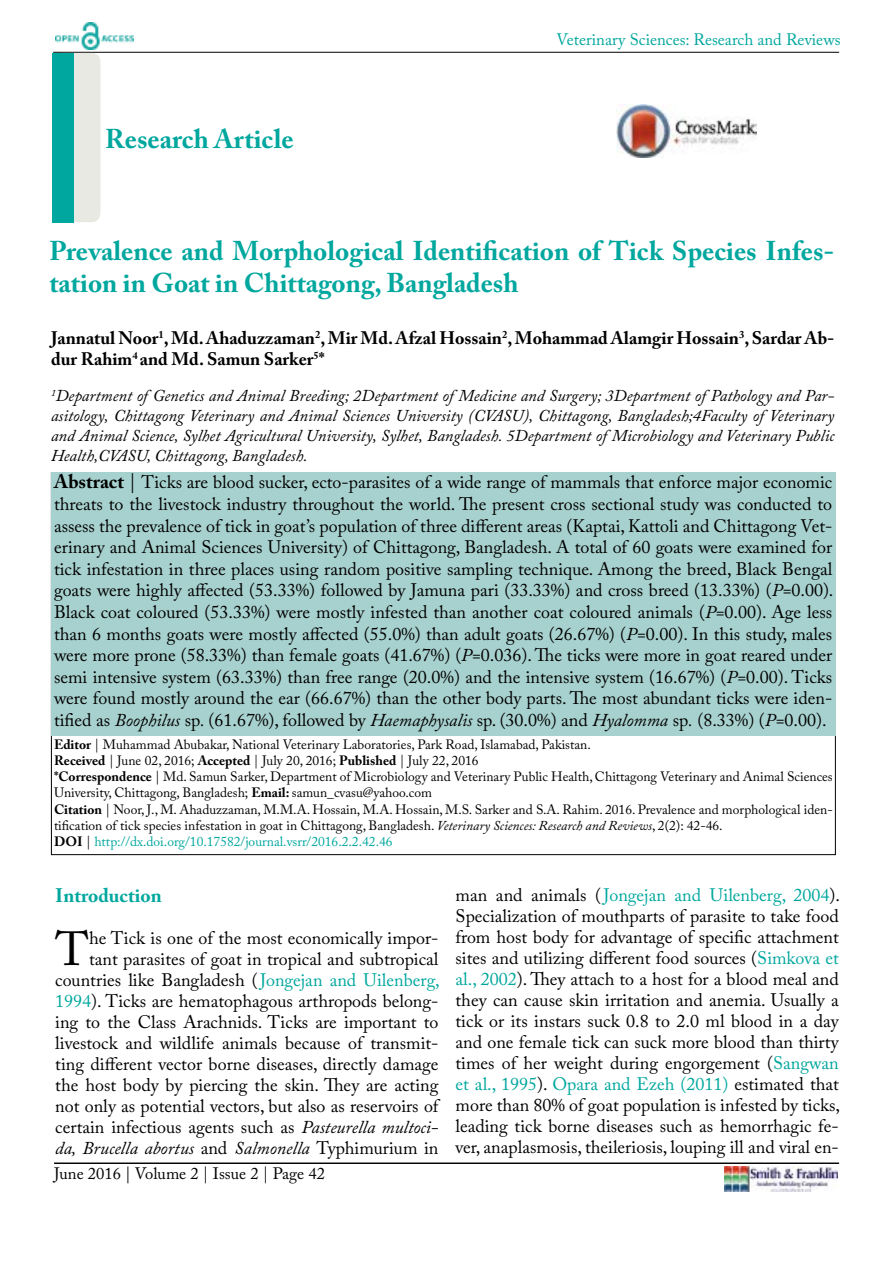
<style>
.page{position:relative;width:893px;height:1263px;background:#fff}
.page>*{position:absolute;margin:0;border:0;box-sizing:border-box;transform-origin:0 0}
.t1{font:47.55px "Adobe Caslon Pro";color:#000}
.t2{font:700 27px/32.4px "Adobe Caslon Pro";color:#00a79e}
.t3{font:700 19.5px "Adobe Caslon Pro";color:#00a79e}
.t4{font:18px/21px "Adobe Caslon Pro";color:#000;text-align:justify}
.t5{font:700 18px/21.6px "Adobe Caslon Pro";color:#000}
.t6{font:italic 16.5px/19.8px "Adobe Caslon Pro";color:#000;text-align:justify}
.t7{font:16.5px "Adobe Caslon Pro";color:#00a79e}
.t8{font:16.5px "Adobe Caslon Pro";color:#000}
.t9{font:13.5px/16.2px "Adobe Caslon Pro";color:#000}
.s1{font-weight:700;font-size:19.5px}
.s2{font-size:19.5px}
.s3{font-style:italic}
.s4{font-weight:700}
.s5{color:#00a79e}
</style>
<div class="page">
<hr style="left:53px;top:52px;width:786px;height:1px;background:#000">
<img style="left:724px;top:1167px;width:113px;height:24px">
<img style="left:55px;top:23px;width:79px;height:27px">
<div style="left:51px;top:472px;width:784px;height:264px;background:#a7d1ce"></div>
<div style="left:54px;top:53px;width:46px;height:169px;background:#e9e9e4;border-radius:9px"></div>
<hr style="left:54px;top:1163px;width:785px;height:1px;background:#000">
<div style="left:53px;top:53px;width:21px;height:169px;background:#00a79e"></div>
<img style="left:617px;top:105px;width:139px;height:52px">
<h2 class="t2" style="left:105px;top:122px;width:190px">Research Article</h2>
<p class="t7" style="left:556px;top:30px;width:286px">Veterinary Sciences: Research and Reviews</p>
<h2 class="t2" style="left:49px;top:234px;width:786px">Prevalence and Morphological Identification of Tick Species Infes&shy;tation in Goat in Chittagong, Bangladesh</h2>
<p class="t5" style="left:51px;top:327px;width:785px">Jannatul Noor<sup>1</sup>, Md. Ahaduzzaman<sup>2</sup>, Mir Md. Afzal Hossain<sup>2</sup>, Mohammad Alamgir Hossain<sup>3</sup>, Sardar Ab&shy;dur Rahim<sup>4</sup> and Md. Samun Sarker<sup>5</sup>*</p>
<p class="t6" style="left:51px;top:386px;width:785px"><sup>1</sup>Department of Genetics and Animal Breeding; 2Department of Medicine and Surgery; 3Department of Pathology and Par&shy;asitology, Chittagong Veterinary and Animal Sciences University (CVASU), Chittagong, Bangladesh;4Faculty of Veterinary and Animal Science, Sylhet Agricultural University, Sylhet, Bangladesh. 5Department of Microbiology and Veterinary Public Health,CVASU, Chittagong, Bangladesh.</p>
<p class="t4" style="left:54px;top:471px;width:781px;line-height:21.6px"><span class="s1">Abstract</span> <span class="s2">|</span> Ticks are blood sucker, ecto-parasites of a wide range of mammals that enforce major economic threats to the livestock industry throughout the world. The present cross sectional study was conducted to assess the prevalence of tick in goat’s population of three different areas (Kaptai, Kattoli and Chittagong Vet&shy;erinary and Animal Sciences University) of Chittagong, Bangladesh. A total of 60 goats were examined for tick infestation in three places using random positive sampling technique. Among the breed, Black Bengal goats were highly affected (53.33%) followed by Jamuna pari (33.33%) and cross breed (13.33%) (<span class="s3">P=</span>0.00).<br>Black coat coloured (53.33%) were mostly infested than another coat coloured animals (<span class="s3">P=</span>0.00). Age less than 6 months goats were mostly affected (55.0%) than adult goats (26.67%) (<span class="s3">P=</span>0.00). In this study, males were more prone (58.33%) than female goats (41.67%) (<span class="s3">P=</span>0.036). The ticks were more in goat reared under semi intensive system (63.33%) than free range (20.0%) and the intensive system (16.67%) (<span class="s3">P=</span>0.00). Ticks were found mostly around the ear (66.67%) than the other body parts. The most abundant ticks were iden&shy;tified as <span class="s3">Boophilus</span> sp<span class="s3">.</span> (61.67%), followed by <span class="s3">Haemaphysalis</span> sp. (30.0%) and <span class="s3">Hyalomma</span> sp<span class="s3">.</span> (8.33%) (<span class="s3">P=</span>0.00).</p>
<p class="t9" style="left:54px;top:736px;width:780px"><span class="s4">Editor</span> | Muhammad Abubakar, National Veterinary Laboratories, Park Road, Islamabad, Pakistan.<br><span class="s4">Received</span> | June 02, 2016; <span class="s4">Accepted</span> | July 20, 2016; <span class="s4">Published</span> | July 22, 2016<br><span class="s4">*Correspondence</span> | Md. Samun Sarker, Department of Microbiology and Veterinary Public Health, Chittagong Veterinary and Animal Sciences University, Chittagong, Bangladesh; <span class="s4">Email:</span> samun_cvasu@yahoo.com<br><span class="s4">Citation</span> | Noor, J., M. Ahaduzzaman, M.M.A. Hossain, M.A. Hossain, M.S. Sarker and S.A. Rahim. 2016. Prevalence and morphological iden&shy;tification of tick species infestation in goat in Chittagong, Bangladesh. <span class="s3">Veterinary Sciences: Research and Reviews</span>, 2(2): 42-46.<br><span class="s4">DOI</span> | <span class="s5">http://dx.doi.org/10.17582/journal.vsrr/2016.2.2.42.46</span></p>
<p class="t3" style="left:55px;top:884px;width:108px">Introduction</p>
<h1 class="t1" style="left:56px;top:921px;width:35px">T</h1>
<p class="t4" style="left:55px;top:927px;width:386px;text-align:right">he Tick is one of the most economically impor-<br>tant parasites of goat in tropical and subtropical countries like Bangladesh (<span class="s5">Jongejan and Uilenberg, 1994</span>). Ticks are hematophagous arthropods belong&shy;ing to the Class Arachnids. Ticks are important to livestock and wildlife animals because of transmit&shy;ting different vector borne diseases, directly damage the host body by piercing the skin. They are acting not only as potential vectors, but also as reservoirs of certain infectious agents such as <span class="s3">Pasteurella multoci&shy;da, Brucella abortus</span> and <span class="s3">Salmonella</span> Typhimurium in</p>
<p class="t8" style="left:54px;top:1164px;width:272px">June 2016 | Volume 2 | Issue 2 | Page 42</p>
<p class="t4" style="left:456px;top:884px;width:386px">man and animals (<span class="s5">Jongejan and Uilenberg, 2004</span>).<br>Specialization of mouthparts of parasite to take food from host body for advantage of specific attachment sites and utilizing different food sources (<span class="s5">Simkova et al., 2002</span>). They attach to a host for a blood meal and they can cause skin irritation and anemia. Usually a tick or its instars suck 0.8 to 2.0 ml blood in a day and one female tick can suck more blood than thirty times of her weight during engorgement (<span class="s5">Sangwan et al., 1995</span>). <span class="s5">Opara and Ezeh (2011)</span> estimated that more than 80% of goat population is infested by ticks, leading tick borne diseases such as hemorrhagic fe&shy;ver, anaplasmosis, theileriosis, louping ill and viral en-</p>
</div>
